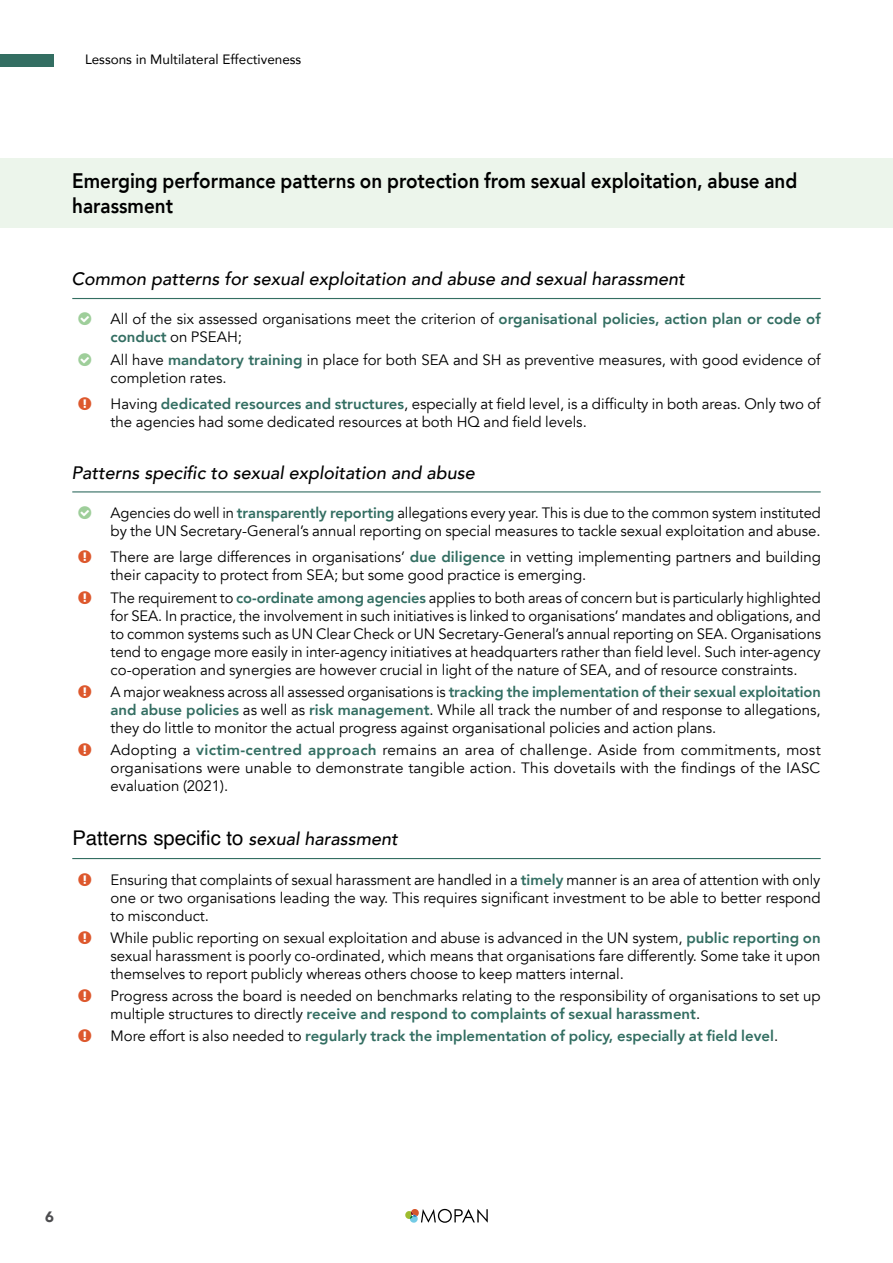
<style>
.page{position:relative;width:893px;height:1263px;background:#fff}
.page>*{position:absolute;margin:0;border:0;box-sizing:border-box;transform-origin:0 0}
.t1{font:800 21px/24.3px "Avenir";color:#000;scale:.9 1}
.t2{font:20.25px "Helvetica";color:#000}
.t3{font:italic 500 18px "Avenir";color:#000}
.t4{font:15px/18px "Avenir";color:#000}
.t5{font:800 15px "Avenir";color:#336e62}
.t6{font:900 15px "Avenir";color:#4d4d4f}
.t7{font:13.5px "Avenir";color:#000}
.s1{font-weight:800;color:#336e62}
.s2{color:#dd582d}
.s3{font-family:"Avenir";font-weight:500;font-style:italic;font-size:18px}
.s4{font-weight:400;color:#000}
</style>
<div class="page">
<div style="left:0;top:54px;width:54px;height:12px;background:#336e62"></div>
<svg style="left:405px;top:1209px;width:83px;height:14px"></svg>
<div style="left:0;top:159px;width:893px;height:69px;background:#ecf5eb"></div>
<hr style="left:72px;top:298px;width:749px;height:1px;background:#336e62">
<hr style="left:72px;top:491px;width:749px;height:1px;background:#336e62">
<hr style="left:72px;top:858px;width:749px;height:1px;background:#336e62">
<p class="t7" style="left:85px;top:48px;width:218px">Lessons in Multilateral Effectiveness</p>
<h1 class="t1" style="left:72px;top:169px;width:807px">Emerging performance patterns on protection from sexual exploitation, abuse and harassment</h1>
<p class="t3" style="left:71px;top:268px;width:615px">Common patterns for sexual exploitation and abuse and sexual harassment</p>
<p class="t4" style="left:111px;top:311px;width:712px">All of the six assessed organisations meet the criterion of <span class="s1">organisational policies, action plan or code of conduct</span> on PSEAH;</p>
<p class="t4" style="left:111px;top:351px;width:712px">All have <span class="s1">mandatory training</span> in place for both SEA and SH as preventive measures, with good evidence of completion rates.</p>
<p class="t4" style="left:111px;top:395px;width:712px;text-indent:-32px"><span class="s2">❑</span> Having <span class="s1">dedicated resources and structures</span>, especially at field level, is a difficulty in both areas. Only two of the agencies had some dedicated resources at both HQ and field levels.</p>
<p class="t3" style="left:72px;top:462px;width:405px">Patterns specific to sexual exploitation and abuse</p>
<p class="t4" style="left:111px;top:504px;width:712px">Agencies do well in <span class="s1">transparently reporting</span> allegations every year. This is due to the common system instituted by the UN Secretary-General’s annual reporting on special measures to tackle sexual exploitation and abuse.</p>
<p class="t4" style="left:111px;top:548px;width:712px;text-indent:-32px"><span class="s2">❑</span> There are large differences in organisations’ <span class="s1">due diligence</span> in vetting implementing partners and building their capacity to protect from SEA; but some good practice is emerging.</p>
<p class="t4" style="left:111px;top:589px;width:712px;text-align:justify;text-indent:-32px"><span class="s2">❑</span> The requirement to <span class="s1">co-ordinate among agencies</span> applies to both areas of concern but is particularly highlighted for SEA. In practice, the involvement in such initiatives is linked to organisations’ mandates and obligations, and to common systems such as UN Clear Check or UN Secretary-General’s annual reporting on SEA. Organisations tend to engage more easily in inter-agency initiatives at headquarters rather than field level. Such inter-agency co-operation and synergies are however crucial in light of the nature of SEA, and of resource constraints.</p>
<p class="t4" style="left:111px;top:683px;width:712px;text-align:justify;text-indent:-32px"><span class="s2">❑</span> A major weakness across all assessed organisations is <span class="s1">tracking the implementation of their sexual exploitation and abuse policies</span> as well as <span class="s1">risk management</span>. While all track the number of and response to allegations, they do little to monitor the actual progress against organisational policies and action plans.</p>
<p class="t4" style="left:111px;top:741px;width:712px;text-align:justify;text-indent:-32px"><span class="s2">❑</span> Adopting a <span class="s1">victim-centred approach</span> remains an area of challenge. Aside from commitments, most organisations were unable to demonstrate tangible action. This dovetails with the findings of the IASC evaluation (2021).</p>
<h2 class="t2" style="left:72px;top:822px;width:327px">Patterns specific to <span class="s3">sexual harassment</span></h2>
<p class="t4" style="left:111px;top:871px;width:712px;text-align:justify;text-indent:-32px"><span class="s2">❑</span> Ensuring that complaints of sexual harassment are handled in a <span class="s1">timely</span> manner is an area of attention with only one or two organisations leading the way. This requires significant investment to be able to better respond to misconduct.</p>
<p class="t4" style="left:111px;top:929px;width:712px;text-align:justify;text-indent:-32px"><span class="s2">❑</span> While public reporting on sexual exploitation and abuse is advanced in the UN system, <span class="s1">public reporting on </span>sexual harassment is poorly co-ordinated, which means that organisations fare differently. Some take it upon themselves to report publicly whereas others choose to keep matters internal.</p>
<p class="t4" style="left:111px;top:987px;width:712px;text-indent:-32px"><span class="s2">❑</span> Progress across the board is needed on benchmarks relating to the responsibility of organisations to set up multiple structures to directly <span class="s1">receive and respond to complaints of sexual harassment</span>.</p>
<p class="t5" style="left:79px;top:1024px;width:701px"><span class="s2">❑</span> <span class="s4">More effort is also needed to</span> regularly track the implementation of policy, especially at field level<span class="s4">.</span></p>
<p class="t6" style="left:45px;top:1204px;width:10px">6</p>
</div>
